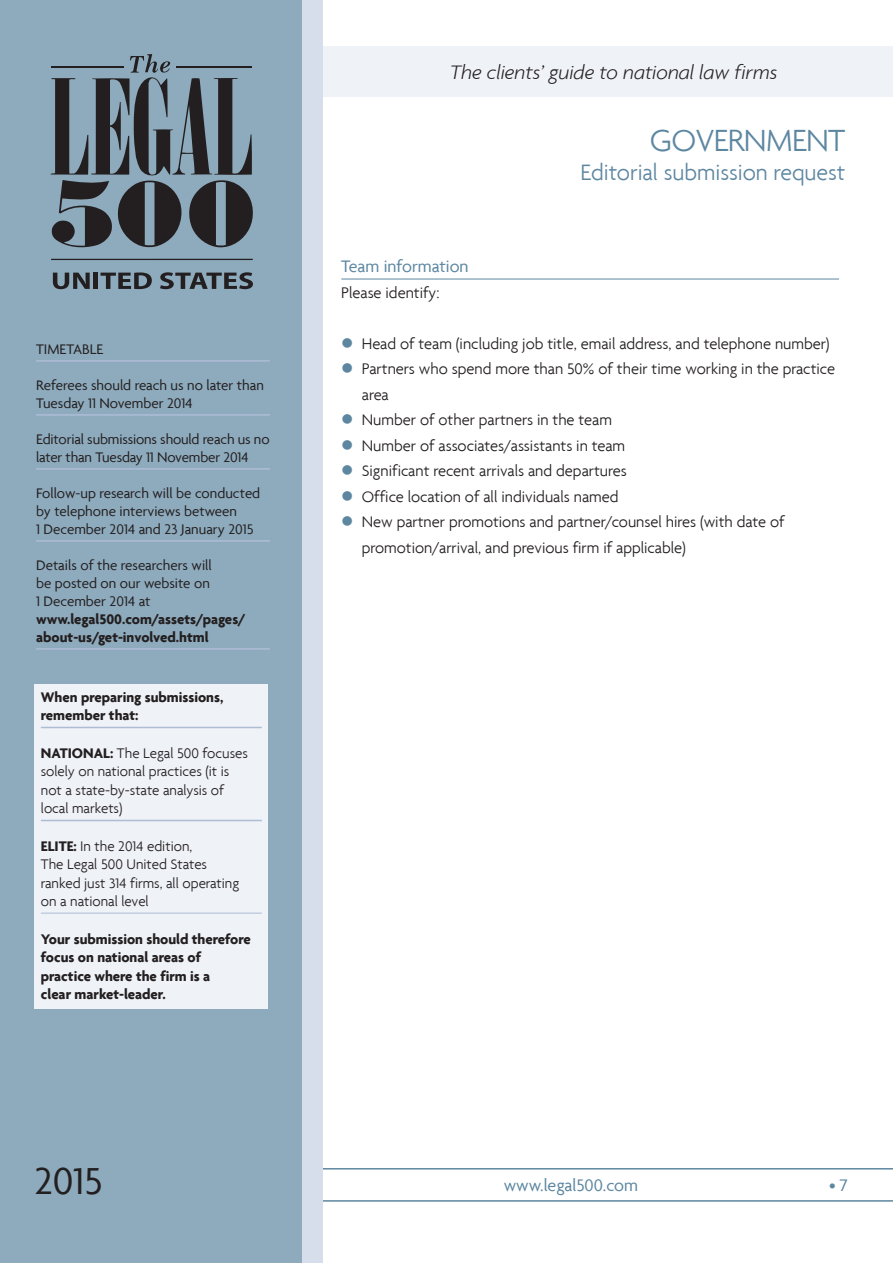
<style>
.page{position:relative;width:893px;height:1263px;background:#fff}
.page>*{position:absolute;margin:0;border:0;box-sizing:border-box;transform-origin:0 0}
.t1{font:40.5px "Agenda";color:#231f20}
.t2{font:300 33px "Agenda";letter-spacing:-.02em;color:#5d87a1}
.t3{font:300 24px "Agenda";color:#5d87a1}
.t4{font:italic 300 21px "Agenda";color:#231f20}
.t5{font:18px "Agenda";color:#5d87a1}
.t6{font:300 16.5px/25.5px "Agenda";color:#231f20}
.t7{font:15px/18px "Agenda";color:#231f20}
.t8{font:300 15px/18.6px "Agenda";color:#231f20}
.t9{font:700 15px/18.6px "Agenda";color:#231f20}
.s1{font-weight:700}
.s2{color:#5d87a1}
</style>
<div class="page">
<svg style="left:323px;top:1168px;width:570px;height:34px"></svg>
<div style="left:303px;top:46px;width:590px;height:50px;background:#eff2f7"></div>
<div style="left:13px;top:0;width:310px;height:1263px;background:#d6ddeb"></div>
<div style="left:0;top:0;width:302px;height:1263px;background:#8eabbd"></div>
<svg style="left:51px;top:54px;width:202px;height:194px"></svg>
<hr style="left:51px;top:66px;width:72px;height:1px;background:#231f20">
<hr style="left:176px;top:66px;width:76px;height:1px;background:#231f20">
<hr style="left:51px;top:259px;width:202px;height:1px;background:#231f20">
<svg style="left:53px;top:273px;width:37px;height:16px"></svg>
<hr style="left:94px;top:273px;width:4px;height:16px;background:#231f20">
<svg style="left:101px;top:272px;width:51px;height:17px"></svg>
<svg style="left:160px;top:272px;width:93px;height:17px"></svg>
<div style="left:35px;top:685px;width:233px;height:324px;background:#eff2f7"></div>
<hr style="left:41px;top:727px;width:221px;height:1px;background:#aebcd6">
<hr style="left:41px;top:820px;width:221px;height:1px;background:#aebcd6">
<hr style="left:41px;top:913px;width:221px;height:1px;background:#aebcd6">
<hr style="left:36px;top:360px;width:234px;height:2px;background:#aebcd6">
<hr style="left:36px;top:414px;width:234px;height:2px;background:#aebcd6">
<hr style="left:36px;top:468px;width:234px;height:2px;background:#aebcd6">
<hr style="left:36px;top:540px;width:234px;height:2px;background:#aebcd6">
<hr style="left:36px;top:648px;width:234px;height:2px;background:#aebcd6">
<hr style="left:341px;top:279px;width:498px;height:1px;background:#5d87a1">
<p class="t7" style="left:36px;top:340px;width:69px">Timetable</p>
<p class="t7" style="left:36px;top:376px;width:229px">Referees should reach us no later than<br>Tuesday 11 November 2014</p>
<p class="t7" style="left:36px;top:430px;width:235px">Editorial submissions should reach us no later than Tuesday 11 November 2014</p>
<p class="t7" style="left:36px;top:484px;width:226px">Follow-up research will be conducted by telephone interviews between<br>1 December 2014 and 23 January 2015</p>
<p class="t7" style="left:36px;top:556px;width:177px">Details of the researchers will be posted on our website on<br>1 December 2014 at</p>
<p class="t9" style="left:36px;top:610px;width:211px;line-height:18px">www.legal500.com/assets/pages/ about-us/get-involved.html</p>
<p class="t9" style="left:41px;top:687px;width:184px">When preparing submissions, remember that:</p>
<p class="t8" style="left:41px;top:743px;width:209px"><span class="s1">NATIONAL:</span> The Legal 500 focuses solely on national practices (it is not a state-by-state analysis of local markets)</p>
<p class="t8" style="left:41px;top:836px;width:200px"><span class="s1">ELITE:</span> In the 2014 edition,<br>The Legal 500 United States ranked just 314 firms, all operating on a national level</p>
<p class="t9" style="left:41px;top:929px;width:211px">Your submission should therefore focus on national areas of practice where the firm is a<br>clear market-leader.</p>
<h1 class="t1" style="left:35px;top:1157px;width:70px">2015</h1>
<p class="t4" style="left:450px;top:60px;width:329px">The clients’ guide to national law firms</p>
<h2 class="t2" style="left:650px;top:121px;width:197px">GOVERNMENT</h2>
<h3 class="t3" style="left:580px;top:158px;width:266px">Editorial submission request</h3>
<p class="t5" style="left:341px;top:256px;width:129px">Team information</p>
<p class="t6" style="left:341px;top:279px;width:100px">Please identify:</p>
<p class="t6" style="left:341px;top:330px;width:490px"><span class="s2">●</span> Head of team (including job title, email address, and telephone number)</p>
<p class="t6" style="left:362px;top:356px;width:475px;text-indent:-21px"><span class="s2">●</span> Partners who spend more than 50% of their time working in the practice area</p>
<p class="t6" style="left:341px;top:407px;width:272px"><span class="s2">●</span> Number of other partners in the team</p>
<p class="t6" style="left:341px;top:432px;width:285px"><span class="s2">●</span> Number of associates/assistants in team</p>
<p class="t6" style="left:341px;top:458px;width:287px"><span class="s2">●</span> Significant recent arrivals and departures</p>
<p class="t6" style="left:341px;top:483px;width:279px"><span class="s2">●</span> Office location of all individuals named</p>
<p class="t6" style="left:362px;top:509px;width:424px;text-indent:-21px"><span class="s2">●</span> New partner promotions and partner/counsel hires (with date of promotion/arrival, and previous firm if applicable)</p>
<p class="t5" style="left:504px;top:1175px;width:136px">www.legal500.com</p>
<p class="t5" style="left:829px;top:1175px;width:20px">•7</p>
</div>
